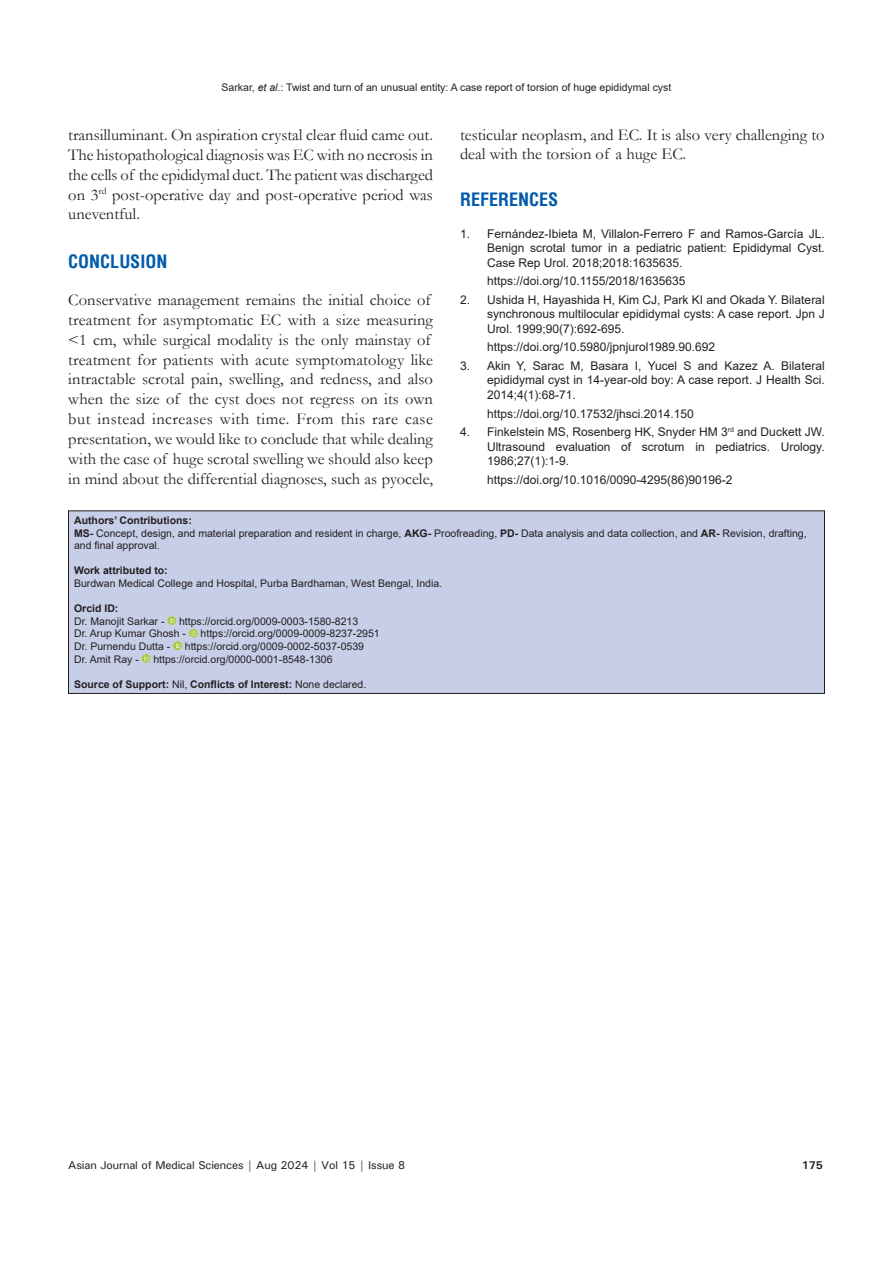
<style>
.page{position:relative;width:893px;height:1263px;background:#fff}
.page>*{position:absolute;margin:0;border:0;box-sizing:border-box;transform-origin:0 0}
.t1{font:700 condensed 18px "Helvetica";color:#015aaa}
.TX{font:16.5px/19.8px "Garamond";color:#231f20}
.REF{font:12px/14.4px "Arial";color:#231f20;text-align:justify}
.t2{font:500 11.25px "Univers";letter-spacing:-.01em;color:#231f20}
.t3{font:700 11.25px "Univers";color:#231f20}
.SRC{font:10.5px/12.6px "Arial";color:#231f20}
.SRC-2{font:700 10.5px "Arial";color:#231f20}
.s1{font-style:italic}
.s2{font-weight:700}
.s3{font-weight:400}
</style>
<div class="page">
<div style="left:68px;top:511px;width:756px;height:182px;background:#c7cee8"></div>
<svg style="left:167px;top:616px;width:9px;height:9px"></svg>
<svg style="left:170px;top:618px;width:4px;height:5px"></svg>
<svg style="left:189px;top:629px;width:9px;height:8px"></svg>
<svg style="left:192px;top:630px;width:4px;height:5px"></svg>
<svg style="left:173px;top:641px;width:9px;height:9px"></svg>
<svg style="left:176px;top:643px;width:4px;height:5px"></svg>
<svg style="left:142px;top:654px;width:8px;height:9px"></svg>
<svg style="left:144px;top:655px;width:5px;height:6px"></svg>
<div style="left:68px;top:511px;width:757px;height:183px;border:1px solid #231f20"></div>
<p class="SRC" style="left:222px;top:81px;width:451px">Sarkar, <span class="s1">et al.</span>: Twist and turn of an unusual entity: A case report of torsion of huge epididymal cyst</p>
<p class="TX" style="left:68px;top:125px;width:366px;text-align:justify">transilluminant. On aspiration crystal clear fluid came out.<br>The histopathological diagnosis was EC with no necrosis in the cells of the epididymal duct. The patient was discharged on 3<sup>rd</sup> post-operative day and post-operative period was uneventful.</p>
<h1 class="t1" style="left:68px;top:249px;width:101px">CONCLUSION</h1>
<p class="TX" style="left:68px;top:289px;width:366px">Conservative management remains the initial choice of treatment for asymptomatic EC with a size measuring &lt;1 cm, while surgical modality is the only mainstay of treatment for patients with acute symptomatology like intractable scrotal pain, swelling, and redness, and also when the size of the cyst does not regress on its own but instead increases with time. From this rare case presentation, we would like to conclude that while dealing with the case of huge scrotal swelling we should also keep in mind about the differential diagnoses, such as pyocele,</p>
<p class="TX" style="left:460px;top:125px;width:366px;line-height:18.8px">testicular neoplasm, and EC. It is also very challenging to deal with the torsion of a huge EC.</p>
<h1 class="t1" style="left:460px;top:188px;width:100px">REFERENCES</h1>
<p class="REF" style="left:487px;top:226px;width:339px;text-indent:-27px">1. Fernández-Ibieta M, Villalon-Ferrero F and Ramos-García JL.<br>Benign scrotal tumor in a pediatric patient: Epididymal Cyst.<br>Case Rep Urol. 2018;2018:1635635.</p>
<p class="REF" style="left:487px;top:274px;width:200px">https://doi.org/10.1155/2018/1635635</p>
<p class="REF" style="left:487px;top:292px;width:339px;text-indent:-27px">2. Ushida H, Hayashida H, Kim CJ, Park KI and Okada Y. Bilateral synchronous multilocular epididymal cysts: A case report. Jpn J Urol. 1999;90(7):692-695.</p>
<p class="REF" style="left:487px;top:340px;width:230px">https://doi.org/10.5980/jpnjurol1989.90.692</p>
<p class="REF" style="left:487px;top:359px;width:339px;text-indent:-27px">3. Akin Y, Sarac M, Basara I, Yucel S and Kazez A. Bilateral epididymal cyst in 14-year-old boy: A case report. J Health Sci.<br>2014;4(1):68-71.</p>
<p class="REF" style="left:487px;top:406px;width:208px">https://doi.org/10.17532/jhsci.2014.150</p>
<p class="REF" style="left:487px;top:425px;width:339px;text-indent:-27px">4. Finkelstein MS, Rosenberg HK, Snyder HM 3<sup>rd</sup> and Duckett JW.<br>Ultrasound evaluation of scrotum in pediatrics. Urology.<br>1986;27(1):1-9.</p>
<p class="REF" style="left:487px;top:472px;width:247px">https://doi.org/10.1016/0090-4295(86)90196-2</p>
<p class="SRC-2" style="left:74px;top:513px;width:119px">Authors’ Contributions:</p>
<p class="SRC" style="left:74px;top:527px;width:734px"><span class="s2">MS-</span> Concept, design, and material preparation and resident in charge, <span class="s2">AKG-</span> Proofreading, <span class="s2">PD-</span> Data analysis and data collection, and <span class="s2">AR-</span> Revision, drafting, and final approval.</p>
<p class="SRC-2" style="left:74px;top:563px;width:95px">Work attributed to:</p>
<p class="SRC" style="left:74px;top:577px;width:370px">Burdwan Medical College and Hospital, Purba Bardhaman, West Bengal, India.</p>
<p class="SRC-2" style="left:74px;top:601px;width:46px">Orcid ID:</p>
<p class="SRC" style="left:74px;top:615px;width:92px">Dr. Manojit Sarkar -</p>
<p class="SRC" style="left:179px;top:615px;width:181px">https://orcid.org/0009-0003-1580-8213</p>
<p class="SRC" style="left:74px;top:627px;width:114px">Dr. Arup Kumar Ghosh -</p>
<p class="SRC" style="left:201px;top:627px;width:181px">https://orcid.org/0009-0009-8237-2951</p>
<p class="SRC" style="left:74px;top:640px;width:98px">Dr. Purnendu Dutta -</p>
<p class="SRC" style="left:185px;top:640px;width:181px">https://orcid.org/0009-0002-5037-0539</p>
<p class="SRC" style="left:74px;top:653px;width:66px">Dr. Amit Ray -</p>
<p class="SRC" style="left:153px;top:653px;width:181px">https://orcid.org/0000-0001-8548-1306</p>
<p class="SRC-2" style="left:74px;top:677px;width:294px">Source of Support: <span class="s3">Nil,</span> Conflicts of Interest: <span class="s3">None declared.</span></p>
<p class="t2" style="left:68px;top:1157px;width:338px">Asian Journal of Medical Sciences | Aug 2024 | Vol 15 | Issue 8</p>
<p class="t3" style="left:802px;top:1157px;width:23px">175</p>
</div>
